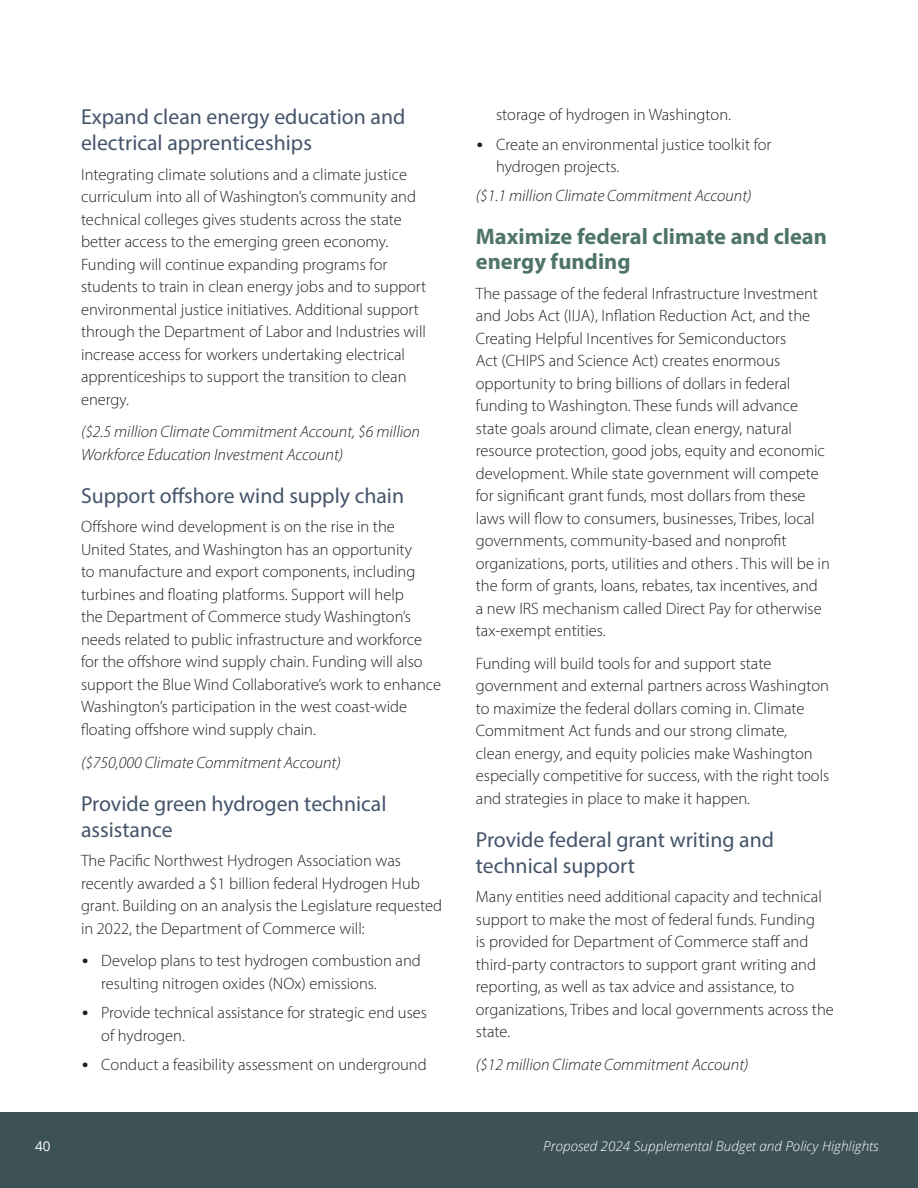
<style>
.page{position:relative;width:918px;height:1188px;background:#fff}
.page>*{position:absolute;margin:0;border:0;box-sizing:border-box;transform-origin:0 0}
.Section_Heading{font:700 22.5px/25.5px "Myriad Pro";color:#4f7469}
.Heading_2{font:21.75px/26.1px "Myriad Pro";color:#44546a}
.Body_text{font:300 16.5px/22.5px "Myriad Pro";color:#231f20}
.dollar_amount{font:italic 300 16.5px/22.5px "Myriad Pro";color:#231f20}
.t1{font:italic 300 13.5px "Open Sans";color:#fff}
.t2{font:13.5px "Open Sans";color:#fff}
.s1{font-family:"Calibri"}
</style>
<div class="page">
<div style="left:0;top:1113px;width:918px;height:75px;background:#3d5257"></div>
<p class="Heading_2" style="left:81px;top:104px;width:326px">Expand clean energy education and electrical apprenticeships</p>
<p class="Body_text" style="left:81px;top:163px;width:347px">Integrating climate solutions and a climate justice curriculum into all of Washington’s community and technical colleges gives students across the state better access to the emerging green economy.<br>Funding will continue expanding programs for students to train in clean energy jobs and to support environmental justice initiatives. Additional support through the Department of Labor and Industries will increase access for workers undertaking electrical apprenticeships to support the transition to clean energy.</p>
<p class="dollar_amount" style="left:81px;top:421px;width:340px">($2.5 million Climate Commitment Account, $6 million<br>Workforce Education Investment Account)</p>
<p class="Heading_2" style="left:81px;top:482px;width:325px">Support offshore wind supply chain</p>
<p class="Body_text" style="left:81px;top:515px;width:362px">Offshore wind development is on the rise in the United States, and Washington has an opportunity<br>to manufacture and export components, including turbines and floating platforms. Support will help<br>the Department of Commerce study Washington’s needs related to public infrastructure and workforce for the offshore wind supply chain. Funding will also support the Blue Wind Collaborative’s work to enhance Washington’s participation in the west coast-wide floating offshore wind supply chain.</p>
<p class="dollar_amount" style="left:81px;top:751px;width:261px">($750,000 Climate Commitment Account)</p>
<p class="Heading_2" style="left:81px;top:790px;width:307px">Provide green hydrogen technical assistance</p>
<p class="Body_text" style="left:81px;top:849px;width:363px">The Pacific Northwest Hydrogen Association was recently awarded a $1 billion federal Hydrogen Hub grant. Building on an analysis the Legislature requested in 2022, the Department of Commerce will:</p>
<p class="Body_text" style="left:101px;top:949px;width:321px;text-indent:-20px"><span class="s1">•</span> Develop plans to test hydrogen combustion and resulting nitrogen oxides (NOx) emissions.</p>
<p class="Body_text" style="left:101px;top:1001px;width:327px;text-indent:-20px"><span class="s1">•</span> Provide technical assistance for strategic end uses of hydrogen.</p>
<p class="Body_text" style="left:81px;top:1053px;width:347px"><span class="s1">•</span> Conduct a feasibility assessment on underground</p>
<p class="Body_text" style="left:496px;top:103px;width:236px">storage of hydrogen in Washington.</p>
<p class="Body_text" style="left:496px;top:133px;width:277px;text-indent:-20px"><span class="s1">•</span> Create an environmental justice toolkit for hydrogen projects.</p>
<p class="dollar_amount" style="left:476px;top:184px;width:277px">($1.1 million Climate Commitment Account)</p>
<p class="Section_Heading" style="left:476px;top:223px;width:353px">Maximize federal climate and clean energy funding</p>
<p class="Body_text" style="left:476px;top:282px;width:356px">The passage of the federal Infrastructure Investment and Jobs Act (IIJA), Inflation Reduction Act, and the Creating Helpful Incentives for Semiconductors<br>Act (CHIPS and Science Act) creates enormous opportunity to bring billions of dollars in federal funding to Washington. These funds will advance state goals around climate, clean energy, natural resource protection, good jobs, equity and economic development. While state government will compete for significant grant funds, most dollars from these laws will flow to consumers, businesses, Tribes, local governments, community-based and nonprofit organizations, ports, utilities and others . This will be in the form of grants, loans, rebates, tax incentives, and<br>a new IRS mechanism called Direct Pay for otherwise tax-exempt entities.</p>
<p class="Body_text" style="left:476px;top:652px;width:355px">Funding will build tools for and support state government and external partners across Washington to maximize the federal dollars coming in. Climate Commitment Act funds and our strong climate,<br>clean energy, and equity policies make Washington especially competitive for success, with the right tools and strategies in place to make it happen.</p>
<p class="Heading_2" style="left:476px;top:826px;width:300px">Provide federal grant writing and technical support</p>
<p class="Body_text" style="left:476px;top:885px;width:360px">Many entities need additional capacity and technical support to make the most of federal funds. Funding<br>is provided for Department of Commerce staff and third-party contractors to support grant writing and reporting, as well as tax advice and assistance, to organizations, Tribes and local governments across the state.</p>
<p class="dollar_amount" style="left:476px;top:1053px;width:274px">($12 million Climate Commitment Account)</p>
<p class="t2" style="left:35px;top:1137px;width:17px">40</p>
<p class="t1" style="left:543px;top:1137px;width:337px">Proposed 2024 Supplemental Budget and Policy Highlights</p>
</div>
